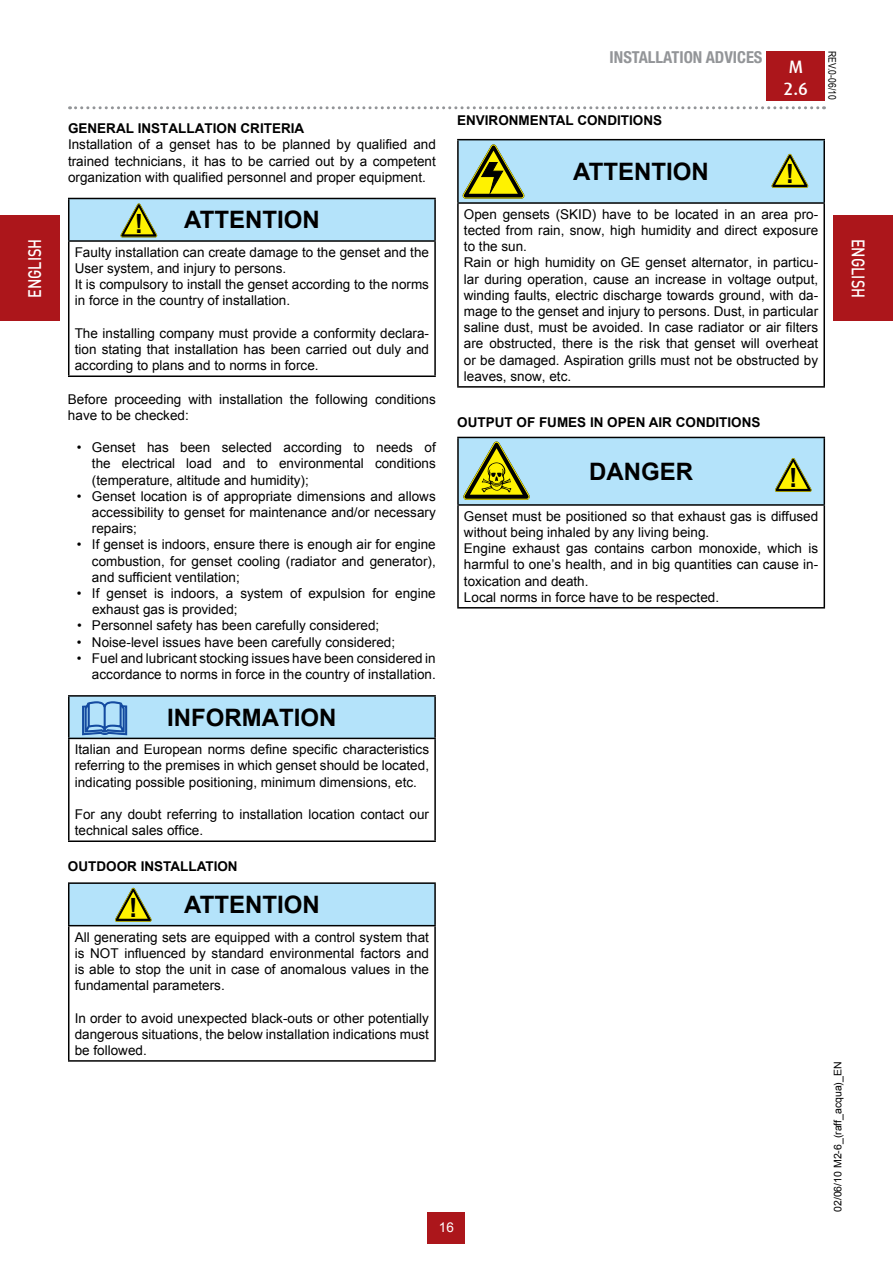
<style>
.page{position:relative;width:893px;height:1263px;background:#fff}
.page>*{position:absolute;margin:0;border:0;box-sizing:border-box;transform-origin:0 0}
.t1{font:700 26.55px "Arial";color:#000;scale:.95 1}
.t2{font:700 24px "Arial";color:#000}
.t3{font:500 18px "DIN Pro";color:#fff;scale:.8 1}
.t4{font:500 18px/21.6px "Dax";color:#fff}
.t5{font:700 condensed 16.5px "Helvetica Neue LTW1 G";color:#939598}
.t6{font:13.5px/16.2px "Arial";color:#000;text-align:justify}
.t7{font:700 13.5px "Arial";color:#000}
.t8{font:13.5px "Arial";color:#fff}
.t9{font:10.5px "Arial";color:#000}
.t10{font:10.5px "Arial Narrow";color:#000}
</style>
<div class="page">
<div style="left:767px;top:51px;width:58px;height:50px;background:#ac161b"></div>
<svg style="left:70px;top:106px;width:754px;height:3px"></svg>
<div style="left:428px;top:1212px;width:37px;height:31px;background:#ac161b"></div>
<div style="left:0;top:216px;width:60px;height:105px;background:#ac161b"></div>
<div style="left:833px;top:216px;width:60px;height:105px;background:#ac161b"></div>
<div style="left:69px;top:198px;width:366px;height:43px;background:#b4e3fa"></div>
<hr style="left:68px;top:198px;width:368px;height:1px;background:#000">
<hr style="left:68px;top:199px;width:1px;height:41px;background:#000">
<hr style="left:434px;top:199px;width:2px;height:41px;background:#000">
<hr style="left:68px;top:240px;width:368px;height:2px;background:#000">
<hr style="left:68px;top:242px;width:1px;height:133px;background:#000">
<hr style="left:434px;top:242px;width:2px;height:133px;background:#000">
<hr style="left:68px;top:375px;width:368px;height:2px;background:#000">
<div style="left:69px;top:883px;width:366px;height:43px;background:#b4e3fa"></div>
<hr style="left:68px;top:882px;width:368px;height:2px;background:#000">
<hr style="left:68px;top:884px;width:1px;height:41px;background:#000">
<hr style="left:434px;top:884px;width:2px;height:41px;background:#000">
<hr style="left:68px;top:925px;width:368px;height:1px;background:#000">
<hr style="left:68px;top:926px;width:1px;height:134px;background:#000">
<hr style="left:434px;top:926px;width:2px;height:134px;background:#000">
<hr style="left:68px;top:1060px;width:368px;height:2px;background:#000">
<div style="left:69px;top:696px;width:366px;height:42px;background:#b4e3fa"></div>
<hr style="left:68px;top:695px;width:368px;height:2px;background:#000">
<hr style="left:68px;top:697px;width:2px;height:41px;background:#000">
<hr style="left:434px;top:697px;width:2px;height:41px;background:#000">
<hr style="left:68px;top:738px;width:368px;height:1px;background:#000">
<hr style="left:68px;top:739px;width:2px;height:101px;background:#000">
<hr style="left:434px;top:739px;width:2px;height:101px;background:#000">
<hr style="left:68px;top:840px;width:368px;height:2px;background:#000">
<svg style="left:82px;top:701px;width:45px;height:34px"></svg>
<svg style="left:120px;top:203px;width:37px;height:34px"></svg>
<svg style="left:115px;top:888px;width:37px;height:34px"></svg>
<div style="left:458px;top:140px;width:366px;height:63px;background:#b4e3fa"></div>
<hr style="left:457px;top:139px;width:368px;height:1px;background:#000">
<hr style="left:457px;top:140px;width:2px;height:62px;background:#000">
<hr style="left:823px;top:140px;width:2px;height:62px;background:#000">
<hr style="left:457px;top:202px;width:368px;height:2px;background:#000">
<hr style="left:457px;top:204px;width:2px;height:182px;background:#000">
<hr style="left:823px;top:204px;width:2px;height:182px;background:#000">
<hr style="left:457px;top:386px;width:368px;height:2px;background:#000">
<svg style="left:463px;top:144px;width:61px;height:55px"></svg>
<svg style="left:771px;top:154px;width:37px;height:34px"></svg>
<div style="left:458px;top:437px;width:366px;height:68px;background:#b4e3fa"></div>
<hr style="left:457px;top:437px;width:368px;height:1px;background:#000">
<hr style="left:457px;top:438px;width:2px;height:66px;background:#000">
<hr style="left:823px;top:438px;width:2px;height:66px;background:#000">
<hr style="left:457px;top:504px;width:368px;height:2px;background:#000">
<hr style="left:457px;top:506px;width:2px;height:101px;background:#000">
<hr style="left:823px;top:506px;width:2px;height:101px;background:#000">
<hr style="left:457px;top:607px;width:368px;height:1px;background:#000">
<svg style="left:463px;top:441px;width:67px;height:59px"></svg>
<svg style="left:775px;top:458px;width:37px;height:34px"></svg>
<p class="t5" style="left:610px;top:47px;width:154px">INSTALLATION ADVICES</p>
<h3 class="t4" style="left:784px;top:56px;width:26px">M<br>2.6</h3>
<p class="t10" style="left:840px;top:51px;width:50px;rotate:90deg">REV.0-06/10</p>
<p class="t7" style="left:457px;top:111px;width:207px">ENVIRONMENTAL CONDITIONS</p>
<h2 class="t2" style="left:573px;top:156px;width:16px">ATTENTION</h2>
<p class="t6" style="left:464px;top:206px;width:356px;text-align:left">Open gensets (SKID) have to be located in an area pro&shy;tected from rain, snow, high humidity and direct exposure to the sun.<br>Rain or high humidity on GE genset alternator, in particu&shy;lar during operation, cause an increase in voltage output, winding faults, electric discharge towards ground, with da&shy;mage to the genset and injury to persons. Dust, in particular saline dust, must be avoided. In case radiator or air filters are obstructed, there is the risk that genset will overheat or be damaged. Aspiration grills must not be obstructed by leaves, snow, etc.</p>
<p class="t7" style="left:68px;top:119px;width:238px">GENERAL INSTALLATION CRITERIA</p>
<p class="t6" style="left:68px;top:137px;width:369px">Installation of a genset has to be planned by qualified and trained technicians, it has to be carried out by a competent organization with qualified personnel and proper equipment.</p>
<h1 class="t1" style="left:786px;top:157px;width:10px">!</h1>
<h2 class="t2" style="left:184px;top:204px;width:16px">ATTENTION</h2>
<p class="t6" style="left:75px;top:244px;width:356px;text-align:left">Faulty installation can create damage to the genset and the User system, and injury to persons.<br>It is compulsory to install the genset according to the norms in force in the country of installation.</p>
<p class="t6" style="left:75px;top:325px;width:356px">The installing company must provide a conformity declara&shy;tion stating that installation has been carried out duly and according to plans and to norms in force.</p>
<h1 class="t1" style="left:135px;top:206px;width:10px">!</h1>
<h3 class="t3" style="left:22px;top:298px;width:76px;rotate:-90deg">ENGLISH</h3>
<h3 class="t3" style="left:871px;top:239px;width:76px;rotate:90deg">ENGLISH</h3>
<p class="t6" style="left:68px;top:391px;width:369px">Before proceeding with installation the following conditions have to be checked:</p>
<p class="t6" style="left:92px;top:439px;width:345px;text-indent:-15px">• Genset has been selected according to needs of the electrical load and to environmental conditions (temperature, altitude and humidity);</p>
<p class="t6" style="left:92px;top:488px;width:345px;text-indent:-15px">• Genset location is of appropriate dimensions and allows accessibility to genset for maintenance and/or necessary repairs;</p>
<p class="t6" style="left:92px;top:537px;width:345px;text-indent:-15px">• If genset is indoors, ensure there is enough air for engine combustion, for genset cooling (radiator and generator), and sufficient ventilation;</p>
<p class="t6" style="left:92px;top:585px;width:345px;text-indent:-15px">• If genset is indoors, a system of expulsion for engine exhaust gas is provided;</p>
<p class="t6" style="left:77px;top:618px;width:304px">• Personnel safety has been carefully considered;</p>
<p class="t6" style="left:77px;top:634px;width:320px">• Noise-level issues have been carefully considered;</p>
<p class="t6" style="left:77px;top:650px;width:360px;text-align:right">• Fuel and lubricant stocking issues have been considered in accordance to norms in force in the country of installation.</p>
<h2 class="t2" style="left:167px;top:701px;width:111px">IN FORMATION</h2>
<p class="t6" style="left:75px;top:741px;width:356px">Italian and European norms define specific characteristics referring to the premises in which genset should be located, indicating possible positioning, minimum dimensions, etc.</p>
<p class="t6" style="left:75px;top:806px;width:356px">For any doubt referring to installation location contact our technical sales office.</p>
<p class="t7" style="left:68px;top:857px;width:171px">OUTDOOR INSTALLATION</p>
<h2 class="t2" style="left:184px;top:889px;width:16px">ATTENTION</h2>
<p class="t6" style="left:75px;top:929px;width:356px">All generating sets are equipped with a control system that is NOT influenced by standard environmental factors and is able to stop the unit in case of anomalous values in the fundamental parameters.</p>
<p class="t6" style="left:75px;top:1010px;width:356px">In order to avoid unexpected black-outs or other potentially dangerous situations, the below installation indications must be followed.</p>
<h1 class="t1" style="left:129px;top:891px;width:10px">!</h1>
<p class="t7" style="left:457px;top:414px;width:305px">OUTPUT OF FUMES IN OPEN AIR CONDITIONS</p>
<h2 class="t2" style="left:589px;top:455px;width:18px">DAN</h2>
<h2 class="t2" style="left:641px;top:455px;width:36px">GER</h2>
<p class="t6" style="left:464px;top:508px;width:356px;text-align:left">Genset must be positioned so that exhaust gas is diffused without being inhaled by any living being.<br>Engine exhaust gas contains carbon monoxide, which is harmful to one’s health, and in big quantities can cause in&shy;toxication and death.<br>Local norms in force have to be respected.</p>
<h1 class="t1" style="left:789px;top:461px;width:10px">!</h1>
<p class="t8" style="left:439px;top:1219px;width:17px">16</p>
<p class="t9" style="left:831px;top:1212px;width:152px;rotate:-90deg">02/06/10 M2-6_(raff_acqua)_EN</p>
</div>
